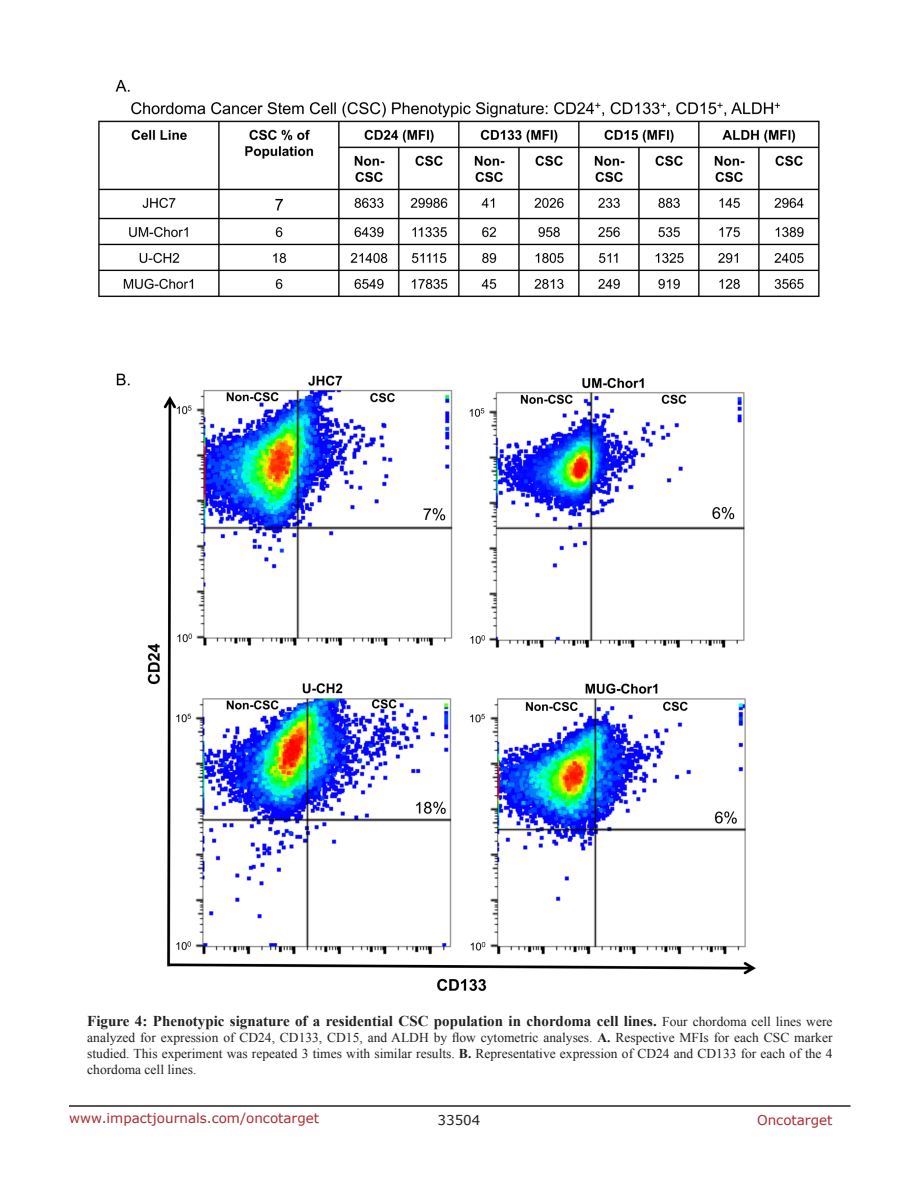
<style>
.page{position:relative;width:918px;height:1188px;background:#fff}
.page>*{position:absolute;margin:0;border:0;box-sizing:border-box;transform-origin:0 0}
.t1{font:700 15px "Times New Roman";color:#221f22}
.t2{font:13.5px/16.2px "Times New Roman";color:#221f22;text-align:justify}
.t3{font:13.5px "Verdana";color:#ac2b31}
.t4{font:13.5px "Verdana";color:#221f22}
.s1{font-weight:400;font-size:13.5px}
.s2{font-weight:700}
</style>
<div class="page">
<hr style="left:69px;top:1105px;width:781px;height:2px;background:#231f20">
<img style="left:98px;top:79px;width:722px;height:912px">
<p class="t1" style="left:87px;top:1010px;width:747px">Figure 4: Phenotypic signature of a residential CSC population in chordoma cell lines. <span class="s1">Four chordoma cell lines were</span></p>
<p class="t2" style="left:87px;top:1029px;width:747px">analyzed for expression of CD24, CD133, CD15, and ALDH by flow cytometric analyses. <span class="s2">A.</span> Respective MFIs for each CSC marker studied. This experiment was repeated 3 times with similar results. <span class="s2">B.</span> Representative expression of CD24 and CD133 for each of the 4 chordoma cell lines.</p>
<p class="t3" style="left:69px;top:1109px;width:252px">www.impactjournals.com/oncotarget</p>
<p class="t4" style="left:438px;top:1111px;width:44px">33504</p>
<p class="t3" style="left:757px;top:1111px;width:77px">Oncotarget</p>
</div>
